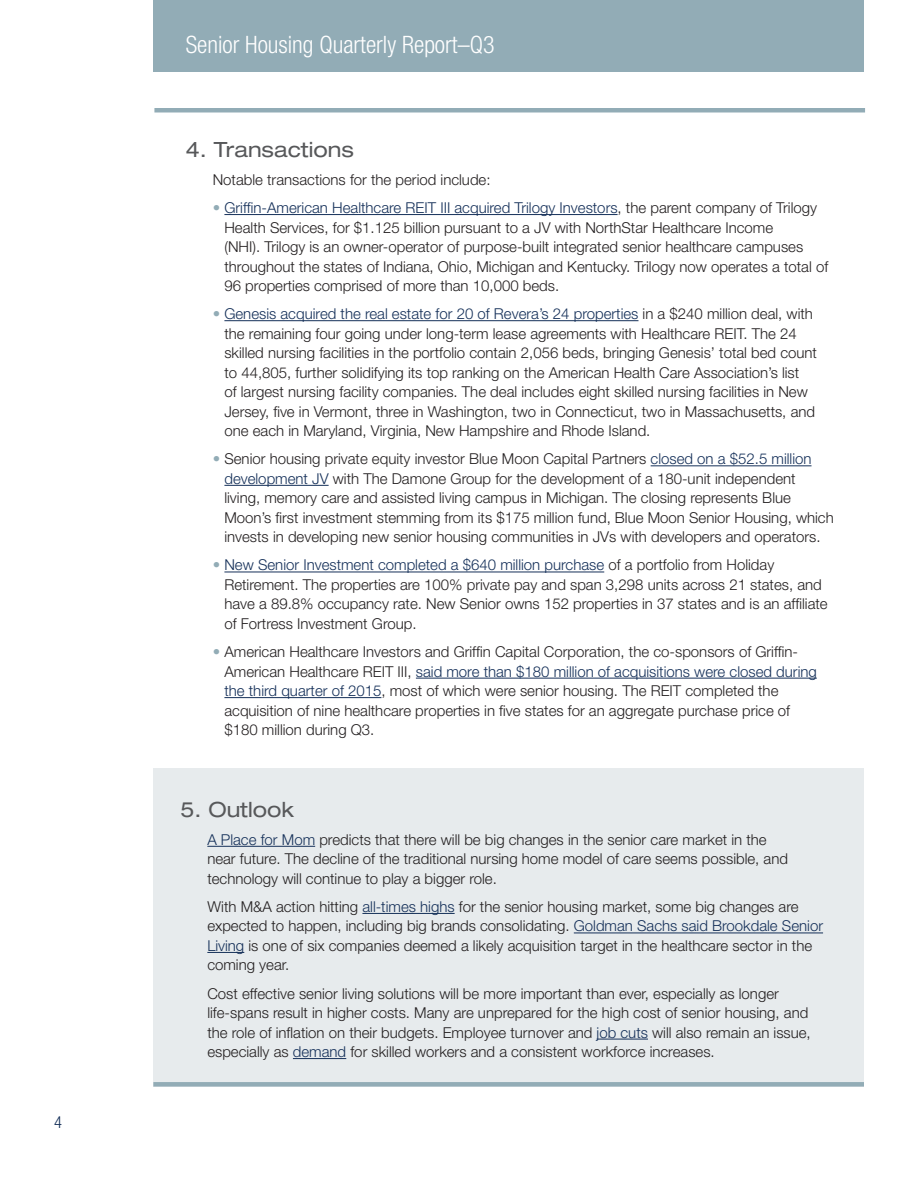
<style>
.page{position:relative;width:918px;height:1188px;background:#fff}
.page>*{position:absolute;margin:0;border:0;box-sizing:border-box;transform-origin:0 0}
.t1{font:300 condensed 24px "Helvetica Neue";color:#fff}
.t2{font:expanded 21px "Helvetica Neue";color:#57585a}
.t3{font:300 condensed 16.5px "Helvetica Neue";color:#153059}
.t4{font:300 15px/19.5px "Helvetica Neue";color:#231f20}
.s1{color:#92acb6}
.s2{color:#153059}
</style>
<div class="page">
<div style="left:153px;top:768px;width:711px;height:318px;background:#e7ebed"></div>
<hr style="left:207px;top:846px;width:108px;height:1px;background:#153059">
<hr style="left:362px;top:913px;width:93px;height:1px;background:#153059">
<hr style="left:574px;top:933px;width:249px;height:1px;background:#153059">
<hr style="left:207px;top:952px;width:37px;height:1px;background:#153059">
<hr style="left:597px;top:1039px;width:51px;height:1px;background:#153059">
<hr style="left:293px;top:1058px;width:53px;height:1px;background:#153059">
<div style="left:153px;top:0;width:711px;height:71px;background:#92acb6"></div>
<hr style="left:224px;top:214px;width:394px;height:1px;background:#153059">
<hr style="left:224px;top:320px;width:414px;height:1px;background:#153059">
<hr style="left:651px;top:465px;width:161px;height:1px;background:#153059">
<hr style="left:224px;top:485px;width:105px;height:1px;background:#153059">
<hr style="left:224px;top:572px;width:380px;height:1px;background:#153059">
<hr style="left:416px;top:678px;width:401px;height:1px;background:#153059">
<hr style="left:224px;top:697px;width:157px;height:1px;background:#153059">
<div style="left:153px;top:1082px;width:711px;height:5px;background:#92acb6"></div>
<hr style="left:154px;top:108px;width:711px;height:4px;background:#92acb6">
<p class="t3" style="left:54px;top:1112px;width:9px">4</p>
<h1 class="t1" style="left:186px;top:31px;width:310px">Senior Housing Quarterly Report–Q3</h1>
<h2 class="t2" style="left:186px;top:137px;width:170px">4. Transactions</h2>
<p class="t4" style="left:213px;top:170px;width:279px">Notable transactions for the period include:</p>
<p class="t4" style="left:224px;top:198px;width:605px;text-indent:-12px"><span class="s1">•</span> <span class="s2">Griffin-American Healthcare REIT III acquired Trilogy Investors</span>, the parent company of Trilogy Health Services, for $1.125 billion pursuant to a JV with NorthStar Healthcare Income<br>(NHI). Trilogy is an owner-operator of purpose-built integrated senior healthcare campuses throughout the states of Indiana, Ohio, Michigan and Kentucky. Trilogy now operates a total of 96 properties comprised of more than 10,000 beds.</p>
<p class="t4" style="left:224px;top:304px;width:594px;text-indent:-12px"><span class="s1">•</span> <span class="s2">Genesis acquired the real estate for 20 of Revera’s 24 properties</span> in a $240 million deal, with the remaining four going under long-term lease agreements with Healthcare REIT. The 24 skilled nursing facilities in the portfolio contain 2,056 beds, bringing Genesis’ total bed count to 44,805, further solidifying its top ranking on the American Health Care Association’s list<br>of largest nursing facility companies. The deal includes eight skilled nursing facilities in New Jersey, five in Vermont, three in Washington, two in Connecticut, two in Massachusetts, and one each in Maryland, Virginia, New Hampshire and Rhode Island.</p>
<p class="t4" style="left:224px;top:449px;width:611px;text-indent:-12px"><span class="s1">•</span> Senior housing private equity investor Blue Moon Capital Partners <span class="s2">closed on a $52.5 million development JV</span> with The Damone Group for the development of a 180-unit independent living, memory care and assisted living campus in Michigan. The closing represents Blue Moon’s first investment stemming from its $175 million fund, Blue Moon Senior Housing, which invests in developing new senior housing communities in JVs with developers and operators.</p>
<p class="t4" style="left:224px;top:555px;width:605px;text-indent:-12px"><span class="s1">•</span> <span class="s2">New Senior Investment completed a $640 million purchase</span> of a portfolio from Holiday Retirement. The properties are 100% private pay and span 3,298 units across 21 states, and have a 89.8% occupancy rate. New Senior owns 152 properties in 37 states and is an affiliate of Fortress Investment Group.</p>
<p class="t4" style="left:224px;top:642px;width:594px;text-indent:-12px"><span class="s1">•</span> American Healthcare Investors and Griffin Capital Corporation, the co-sponsors of Griffin-American Healthcare REIT III, <span class="s2">said more than $180 million of acquisitions were closed during the third quarter of 2015</span>, most of which were senior housing. The REIT completed the acquisition of nine healthcare properties in five states for an aggregate purchase price of $180 million during Q3.</p>
<h2 class="t2" style="left:180px;top:796px;width:115px">5. Outlook</h2>
<p class="t4" style="left:207px;top:829px;width:582px"><span class="s2">A Place for Mom</span> predicts that there will be big changes in the senior care market in the near future. The decline of the traditional nursing home model of care seems possible, and technology will continue to play a bigger role.</p>
<p class="t4" style="left:207px;top:897px;width:617px">With M&amp;A action hitting <span class="s2">all-times highs</span> for the senior housing market, some big changes are expected to happen, including big brands consolidating. <span class="s2">Goldman Sachs said Brookdale Senior Living</span> is one of six companies deemed a likely acquisition target in the healthcare sector in the coming year.</p>
<p class="t4" style="left:207px;top:983px;width:605px">Cost effective senior living solutions will be more important than ever, especially as longer life-spans result in higher costs. Many are unprepared for the high cost of senior housing, and the role of inflation on their budgets. Employee turnover and <span class="s2">job cuts</span> will also remain an issue, especially as <span class="s2">demand</span> for skilled workers and a consistent workforce increases.</p>
</div>
